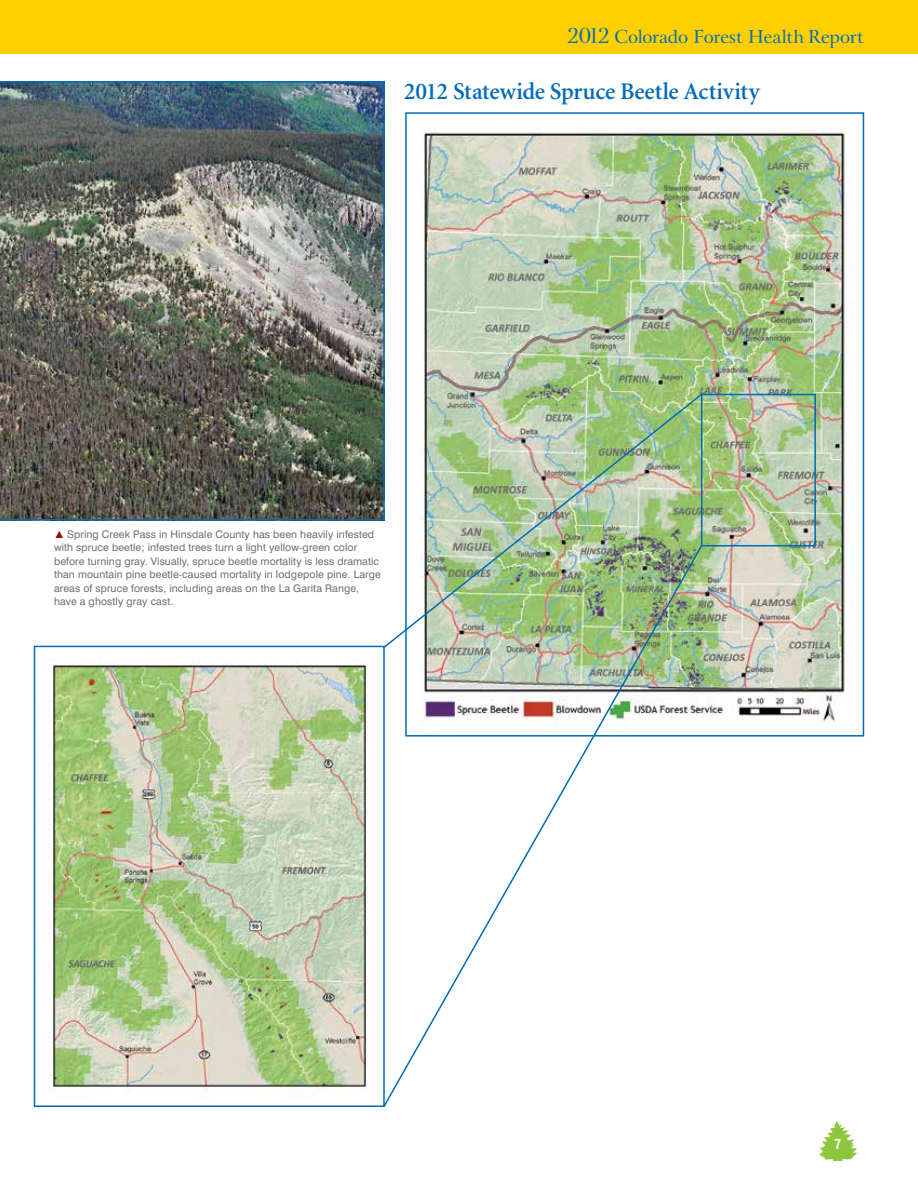
<style>
.page{position:relative;width:918px;height:1188px;background:#fff}
.page>*{position:absolute;margin:0;border:0;box-sizing:border-box;transform-origin:0 0}
.t1{font:600 24px "Minion";letter-spacing:-.01em;color:#006bb7}
.t2{font:18px "Arrus BT";letter-spacing:-.005em;color:#006bb7}
.t3{font:700 condensed 13.5px "Swiss 721 BT";color:#fff}
.t4{font:10.5px/13.5px "Swiss 721 BT";letter-spacing:.01em;color:#6d6e71}
.s1{font-size:21px}
.s2{font-family:"Book Antiqua";color:#9a070b}
</style>
<div class="page">
<img style="left:420px;top:127px;width:433px;height:597px">
<div style="left:0;top:0;width:918px;height:54px;background:#ffcf01"></div>
<img style="left:405px;top:392px;width:298px;height:151px">
<img style="left:382px;top:543px;width:322px;height:563px">
<img style="left:0;top:81px;width:385px;height:440px">
<div style="left:701px;top:394px;width:115px;height:152px;border:2px solid #006bb7"></div>
<img style="left:39px;top:652px;width:329px;height:442px">
<div style="left:34px;top:646px;width:351px;height:461px;border:2px solid #006bb7"></div>
<svg style="left:819px;top:1120px;width:38px;height:41px"></svg>
<h2 class="t2" style="left:567px;top:25px;width:298px"><span class="s1">2012</span> Colorado Forest Health Report</h2>
<h1 class="t1" style="left:404px;top:79px;width:358px">2012 Statewide Spruce Beetle Activity</h1>
<p class="t4" style="left:54px;top:527px;width:328px"><span class="s2">▲</span> Spring Creek Pass in Hinsdale County has been heavily infested with spruce beetle; infested trees turn a light yellow-green color before turning gray. Visually, spruce beetle mortality is less dramatic than mountain pine beetle-caused mortality in lodgepole pine. Large areas of spruce forests, including areas on the La Garita Range, have a ghostly gray cast.</p>
<p class="t3" style="left:835px;top:1136px;width:8px">7</p>
</div>
